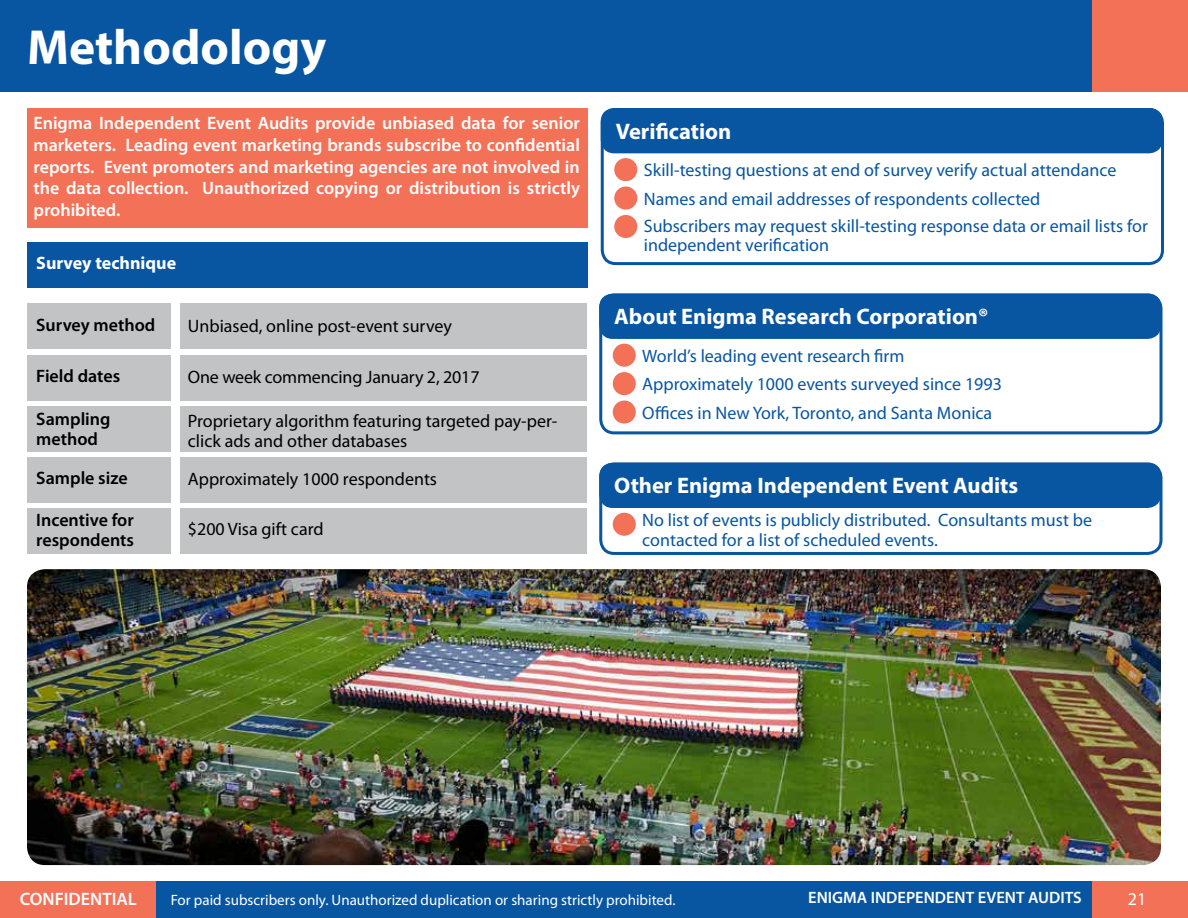
<style>
.page{position:relative;width:1188px;height:918px;background:#fff}
.page>*{position:absolute;margin:0;border:0;box-sizing:border-box;transform-origin:0 0}
.t1{font:700 49.5px "Myriad Pro";color:#fff}
.t2{font:700 22.5px "Myriad Pro";color:#fff}
.t3{font:18px/28.5px "Myriad Pro";color:#0855a2}
.t4{font:600 18px/21.6px "Myriad Pro";color:#fff;text-align:justify}
.t5{font:18px/19.5px "Myriad Pro";color:#000}
.t6{font:600 18px/19.5px "Myriad Pro";color:#000}
.t7{font:700 18px "Myriad Pro";color:#fff}
.t8{font:18px "Myriad Pro";color:#fff}
.t9{font:600 16.5px "Myriad Pro";color:#fff}
.t10{font:15px "Myriad Pro";color:#fff}
</style>
<div class="page">
<div style="left:0;top:881px;width:157px;height:37px;background:#f37157"></div>
<div style="left:1092px;top:881px;width:96px;height:37px;background:#f37157"></div>
<div style="left:1092px;top:0;width:96px;height:92px;background:#f37157"></div>
<div style="left:157px;top:881px;width:935px;height:37px;background:#0855a2"></div>
<div style="left:0;top:0;width:1092px;height:92px;background:#0855a2"></div>
<div style="left:27px;top:108px;width:561px;height:120px;background:#f37157"></div>
<div style="left:27px;top:243px;width:561px;height:45px;background:#0855a2"></div>
<div style="left:599px;top:294px;width:563px;height:140px;border:3px solid #0855a2;border-radius:14px"></div>
<div style="left:599px;top:294px;width:562px;height:45px;background:#0855a2;border-radius:14px"></div>
<div style="left:613px;top:344px;width:23px;height:23px;background:#f37157;border-radius:50%"></div>
<div style="left:613px;top:372px;width:23px;height:23px;background:#f37157;border-radius:50%"></div>
<div style="left:613px;top:401px;width:23px;height:23px;background:#f37157;border-radius:50%"></div>
<div style="left:599px;top:463px;width:563px;height:92px;border:3px solid #0855a2;border-radius:14px"></div>
<div style="left:599px;top:463px;width:562px;height:45px;background:#0855a2;border-radius:14px"></div>
<div style="left:613px;top:513px;width:23px;height:23px;background:#f37157;border-radius:50%"></div>
<div style="left:601px;top:108px;width:563px;height:157px;border:3px solid #0855a2;border-radius:14px"></div>
<div style="left:601px;top:108px;width:561px;height:45px;background:#0855a2;border-radius:14px"></div>
<div style="left:614px;top:158px;width:23px;height:23px;background:#f37157;border-radius:50%"></div>
<div style="left:614px;top:187px;width:23px;height:23px;background:#f37157;border-radius:50%"></div>
<div style="left:614px;top:215px;width:23px;height:23px;background:#f37157;border-radius:50%"></div>
<div style="left:27px;top:304px;width:144px;height:45px;background:#c1c3c5"></div>
<div style="left:180px;top:304px;width:407px;height:45px;background:#c1c3c5"></div>
<div style="left:27px;top:355px;width:144px;height:45px;background:#c1c3c5"></div>
<div style="left:180px;top:355px;width:407px;height:45px;background:#c1c3c5"></div>
<div style="left:27px;top:406px;width:144px;height:45px;background:#c1c3c5"></div>
<div style="left:180px;top:406px;width:407px;height:45px;background:#c1c3c5"></div>
<div style="left:27px;top:457px;width:144px;height:45px;background:#c1c3c5"></div>
<div style="left:180px;top:457px;width:407px;height:45px;background:#c1c3c5"></div>
<div style="left:27px;top:508px;width:144px;height:46px;background:#c1c3c5"></div>
<div style="left:180px;top:508px;width:407px;height:46px;background:#c1c3c5"></div>
<img style="left:27px;top:569px;width:1134px;height:296px">
<h1 class="t1" style="left:27px;top:15px;width:301px">Methodology</h1>
<p class="t4" style="left:33px;top:112px;width:548px">Enigma Independent Event Audits provide unbiased data for senior marketers. Leading event marketing brands subscribe to confidential reports. Event promoters and marketing agencies are not involved in the data collection. Unauthorized copying or distribution is strictly prohibited.</p>
<p class="t7" style="left:36px;top:252px;width:141px">Survey technique</p>
<p class="t6" style="left:36px;top:315px;width:121px">Survey method</p>
<p class="t6" style="left:36px;top:366px;width:85px">Field dates</p>
<p class="t6" style="left:36px;top:409px;width:76px">Sampling method</p>
<p class="t6" style="left:36px;top:468px;width:93px">Sample size</p>
<p class="t6" style="left:36px;top:510px;width:99px">Incentive for respondents</p>
<p class="t5" style="left:188px;top:315px;width:266px">Unbiased, online post-event survey</p>
<p class="t5" style="left:188px;top:367px;width:293px">One week commencing January 2, 2017</p>
<p class="t5" style="left:188px;top:411px;width:371px">Proprietary algorithm featuring targeted pay-per&shy;click ads and other databases</p>
<p class="t5" style="left:188px;top:468px;width:251px">Approximately 1000 respondents</p>
<p class="t5" style="left:188px;top:519px;width:137px">$200 Visa gift card</p>
<p class="t2" style="left:616px;top:117px;width:117px">Verification</p>
<p class="t3" style="left:644px;top:156px;width:506px;line-height:27.8px">Skill-testing questions at end of survey verify actual attendance<br>Names and email addresses of respondents collected<br>Subscribers may request skill-testing response data or email lists for</p>
<p class="t3" style="left:644px;top:231px;width:187px">independent verification</p>
<p class="t2" style="left:614px;top:302px;width:376px">About Enigma Research Corporation®</p>
<p class="t3" style="left:642px;top:341px;width:361px">World’s leading event research firm<br>Approximately 1000 events surveyed since 1993<br>Offices in New York, Toronto, and Santa Monica</p>
<p class="t2" style="left:614px;top:471px;width:406px">Other Enigma Independent Event Audits</p>
<p class="t3" style="left:642px;top:510px;width:451px;line-height:19.5px">No list of events is publicly distributed. Consultants must be contacted for a list of scheduled events.</p>
<p class="t4" style="left:20px;top:887px;width:119px">CONFIDENTIAL</p>
<p class="t10" style="left:171px;top:891px;width:506px">For paid subscribers only. Unauthorized duplication or sharing strictly prohibited.</p>
<p class="t9" style="left:808px;top:887px;width:275px">ENIGMA INDEPENDENT EVENT AUDITS</p>
<p class="t8" style="left:1128px;top:887px;width:20px">21</p>
</div>
